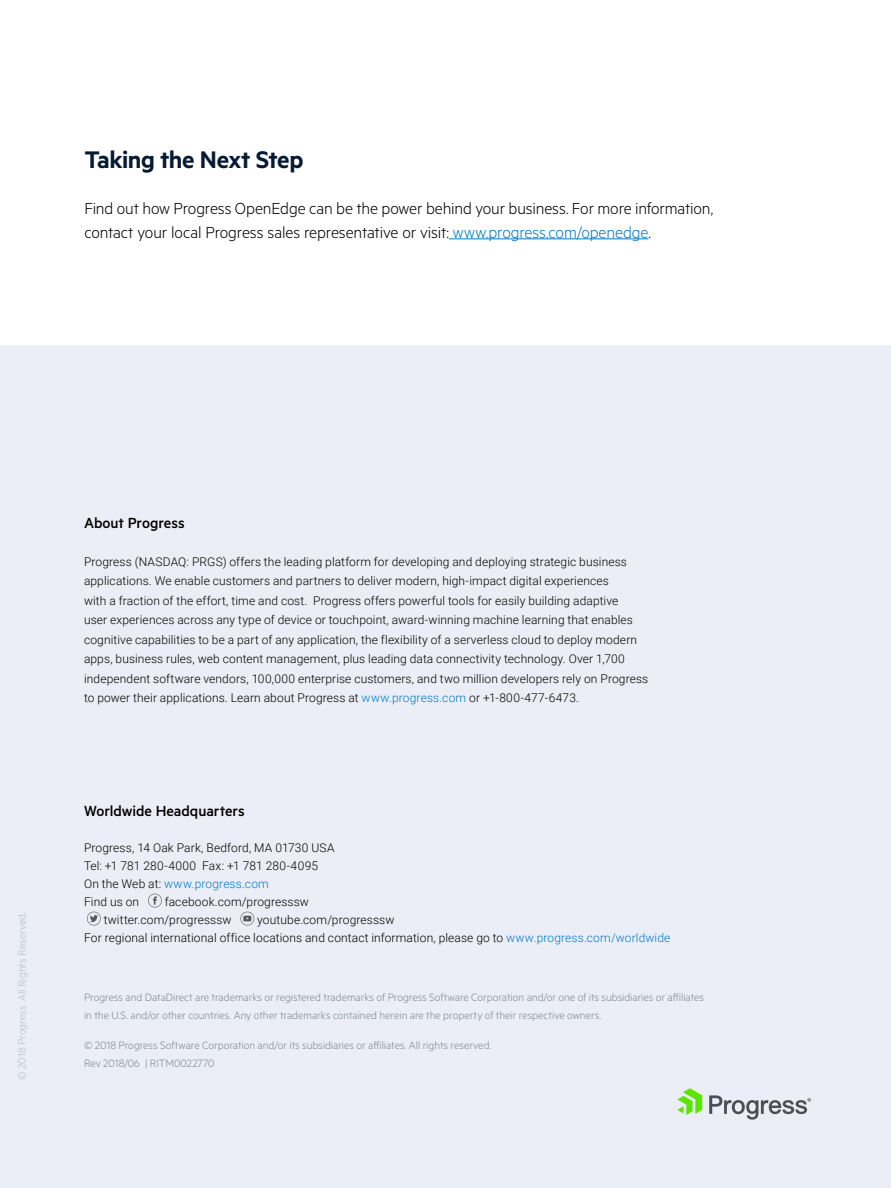
<style>
.page{position:relative;width:891px;height:1188px;background:#fff}
.page>*{position:absolute;margin:0;border:0;box-sizing:border-box;transform-origin:0 0}
.t1{font:600 27px "Metric";letter-spacing:-.015em;color:#061a32}
.t2{font:300 18px/24px "Metric";letter-spacing:-.005em;color:#000}
.t3{font:500 16.5px "Metric";letter-spacing:-.005em;color:#000}
.t4{font:300 12px/19.5px "Roboto";letter-spacing:.01em;color:#000}
.t5{font:300 12px/18px "Metric";color:#7d878f}
.t6{font:300 12px "Metric";color:#b4bdc6}
.s1{color:#037ac4}
</style>
<div class="page">
<div style="left:0;top:345px;width:891px;height:843px;background:#eceef7"></div>
<svg style="left:677px;top:1088px;width:25px;height:27px"></svg>
<svg style="left:709px;top:1095px;width:102px;height:25px"></svg>
<svg style="left:148px;top:894px;width:14px;height:14px"></svg>
<svg style="left:87px;top:912px;width:14px;height:14px"></svg>
<svg style="left:240px;top:912px;width:14px;height:14px"></svg>
<hr style="left:449px;top:239px;width:199px;height:1px;background:#037ac4">
<h1 class="t1" style="left:84px;top:144px;width:221px">Taking the Next Step</h1>
<h2 class="t2" style="left:84px;top:195px;width:630px">Find out how Progress OpenEdge can be the power behind your business. For more information, contact your local Progress sales representative or visit: <span class="s1">www.progress.com/openedge</span>.</h2>
<p class="t6" style="left:15px;top:1080px;width:169px;rotate:-90deg">© 2018 Progress. All Rights Reserved.</p>
<h3 class="t3" style="left:84px;top:513px;width:102px">About Progress</h3>
<p class="t4" style="left:84px;top:551px;width:566px">Progress (NASDAQ: PRGS) offers the leading platform for developing and deploying strategic business applications. We enable customers and partners to deliver modern, high-impact digital experiences<br>with a fraction of the effort, time and cost. Progress offers powerful tools for easily building adaptive<br>user experiences across any type of device or touchpoint, award-winning machine learning that enables cognitive capabilities to be a part of any application, the flexibility of a serverless cloud to deploy modern apps, business rules, web content management, plus leading data connectivity technology. Over 1,700 independent software vendors, 100,000 enterprise customers, and two million developers rely on Progress to power their applications. Learn about Progress at <span class="s1">www.progress.com</span> or +1-800-477-6473.</p>
<h3 class="t3" style="left:84px;top:801px;width:162px">Worldwide Headquarters</h3>
<p class="t4" style="left:84px;top:838px;width:252px;line-height:18px">Progress, 14 Oak Park, Bedford, MA 01730 USA<br>Tel: +1 781 280-4000 Fax: +1 781 280-4095<br>On the Web at: <span class="s1">www.progress.com<br></span>Find us on</p>
<p class="t4" style="left:104px;top:892px;width:207px;line-height:18px;text-indent:61px">facebook.com/progresssw twitter.com/progresssw</p>
<p class="t4" style="left:84px;top:910px;width:588px;line-height:18px;text-indent:173px">youtube.com/progresssw<br>For regional international office locations and contact information, please go to <span class="s1">www.progress.com/worldwide</span></p>
<p class="t5" style="left:84px;top:987px;width:621px">Progress and DataDirect are trademarks or registered trademarks of Progress Software Corporation and/or one of its subsidiaries or affiliates in the U.S. and/or other countries. Any other trademarks contained herein are the property of their respective owners.</p>
<p class="t5" style="left:84px;top:1035px;width:409px">© 2018 Progress Software Corporation and/or its subsidiaries or affiliates. All rights reserved.<br>Rev 2018/06 | RITM0022770</p>
</div>
